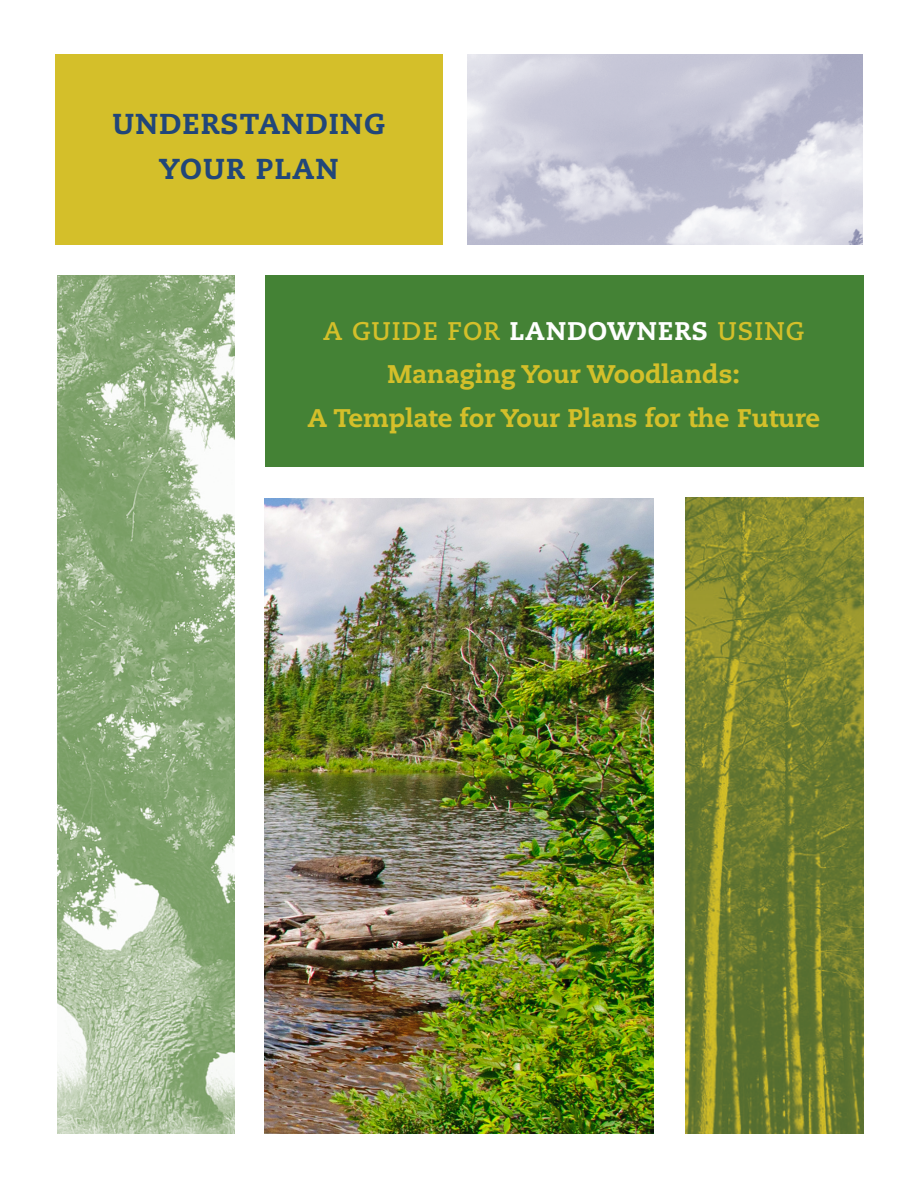
<style>
.page{position:relative;width:918px;height:1188px;background:#fff}
.page>*{position:absolute;margin:0;border:0;box-sizing:border-box;transform-origin:0 0}
.t1{font:800 28.8px/45px "Caecilia";letter-spacing:.04em;color:#214679;text-align:center}
.t2{font:800 25.5px "Caecilia";color:#d4bf2a}
.t3{font:700 25.5px "Caecilia";letter-spacing:.04em;color:#d4bf2a}
.s1{font-weight:800;color:#fff}
</style>
<div class="page">
<div style="left:55px;top:54px;width:388px;height:190px;background:#d4bf2a"></div>
<div style="left:265px;top:275px;width:598px;height:192px;background:#448235"></div>
<img style="left:265px;top:498px;width:389px;height:636px">
<img style="left:57px;top:275px;width:178px;height:859px">
<img style="left:467px;top:54px;width:396px;height:190px">
<img style="left:686px;top:498px;width:177px;height:635px">
<p class="t1" style="left:112px;top:101px;width:274px">UNDERSTANDING<br>YOUR PLAN</p>
<p class="t3" style="left:323px;top:316px;width:483px">A GUIDE FOR <span class="s1">LANDOWNERS</span> USING</p>
<p class="t2" style="left:388px;top:358px;width:354px">Managing Your Woodlands:</p>
<p class="t2" style="left:307px;top:402px;width:514px">A Template for Your Plans for the Future</p>
</div>
